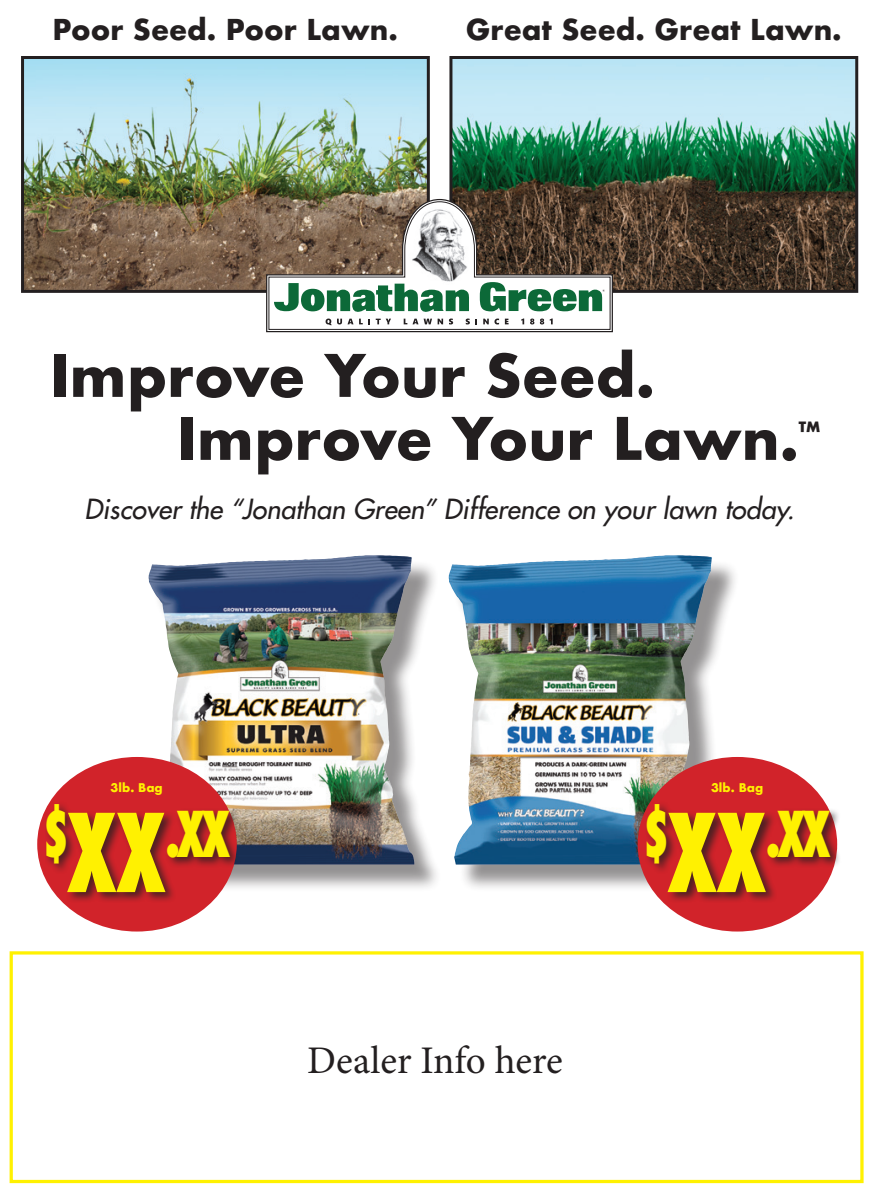
<style>
.page{position:relative;width:872px;height:1197px;background:#fff}
.page>*{position:absolute;margin:0;border:0;box-sizing:border-box;transform-origin:0 0}
.t1{font:800 condensed 61.25px "Futura";color:#fff101;scale:.8 1}
.t2{font:700 57.05px/63px "Futura";color:#231f20}
.t3{font:39.2px "Minion Pro";color:#231f20}
.t4{font:700 28px "Futura";color:#231f20}
.t5{font:italic 26.95px "Futura";color:#231f20}
.t6{font:700 24.5px "Futura";color:#231f20}
.t7{font:700 11.55px "Futura";color:#fff101}
.s1{font-size:105px}
</style>
<div class="page">
<div style="left:10px;top:951px;width:853px;height:232px;background:#fff;border:3px solid #fff101"></div>
<img style="left:25px;top:60px;width:401px;height:229px">
<div style="left:21px;top:56px;width:409px;height:237px;border:3px solid #231f20"></div>
<img style="left:453px;top:60px;width:401px;height:229px">
<div style="left:449px;top:56px;width:409px;height:237px;border:3px solid #231f20"></div>
<svg style="left:266px;top:199px;width:347px;height:133px"></svg>
<svg style="left:268px;top:201px;width:342px;height:129px"></svg>
<img style="left:408px;top:207px;width:61px;height:78px">
<div style="left:153px;top:559px;width:289px;height:334px;background:#231f20;opacity:.49"></div>
<img style="left:148px;top:555px;width:222px;height:302px">
<div style="left:453px;top:559px;width:289px;height:334px;background:#231f20;opacity:.49"></div>
<img style="left:448px;top:555px;width:222px;height:302px">
<div style="left:37px;top:757px;width:200px;height:175px;background:#d1232a;border-radius:50%"></div>
<div style="left:45px;top:801px;width:196px;height:102px;background:#231f20;opacity:.75"></div>
<div style="left:637px;top:757px;width:200px;height:175px;background:#d1232a;border-radius:50%"></div>
<div style="left:645px;top:801px;width:196px;height:102px;background:#231f20;opacity:.75"></div>
<p class="t4" style="left:53px;top:9px;width:347px">Poor Seed. Poor Lawn.</p>
<p class="t4" style="left:466px;top:9px;width:377px">Great Seed. Great Lawn.</p>
<h2 class="t2" style="left:177px;top:344px;width:623px;text-indent:-127px">Improve Your Seed.<br>Improve Your Lawn.</h2>
<p class="t6" style="left:798px;top:413px;width:23px">™</p>
<p class="t5" style="left:84px;top:491px;width:711px">Discover the “Jonathan Green” Difference on your lawn today.</p>
<p class="t7" style="left:111px;top:779px;width:54px">3lb. Bag</p>
<h1 class="t1" style="left:41px;top:793px;width:237px">$<span class="s1">XX</span>.XX</h1>
<h3 class="t3" style="left:307px;top:1034px;width:257px">Dealer Info here</h3>
<p class="t7" style="left:711px;top:779px;width:54px">3lb. Bag</p>
<h1 class="t1" style="left:642px;top:793px;width:237px">$<span class="s1">XX</span>.XX</h1>
</div>
